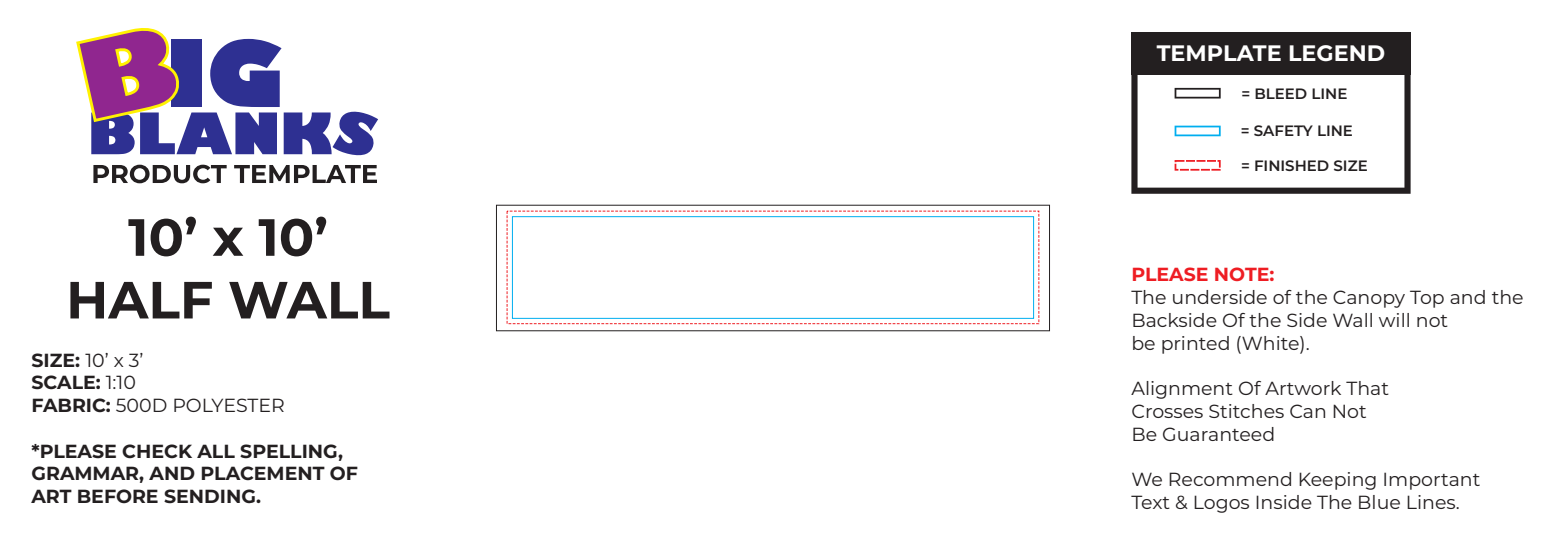
<style>
.page{position:relative;width:1546px;height:536px;background:#fff}
.page>*{position:absolute;margin:0;border:0;box-sizing:border-box;transform-origin:0 0}
.t1{font:700 52.19px/62.6px "Montserrat";color:#231f20;text-align:center}
.t2{font:700 22.31px "Montserrat";color:#fff}
.t3{font:18.94px/22.8px "Montserrat";color:#231f20}
.t4{font:700 18.94px/22.8px "Montserrat";color:#231f20}
.t5{font:700 18.94px "Montserrat";color:#ee1d23}
.t6{font:600 15px "Montserrat";color:#231f20}
.s1{font-weight:700}
</style>
<div class="page">
<svg style="left:76px;top:28px;width:302px;height:128px"></svg>
<svg style="left:93px;top:165px;width:134px;height:18px"></svg>
<svg style="left:234px;top:165px;width:143px;height:18px"></svg>
<svg style="left:1131px;top:75px;width:279px;height:119px"></svg>
<div style="left:1131px;top:33px;width:279px;height:42px;background:#231f20"></div>
<svg style="left:496px;top:205px;width:553px;height:126px"></svg>
<svg style="left:507px;top:211px;width:532px;height:113px"></svg>
<div style="left:512px;top:216px;width:521px;height:102px;border:1px solid #00aeef"></div>
<h1 class="t1" style="left:66px;top:203px;width:325px">10’ x 10’<br>HALF WALL</h1>
<p class="t3" style="left:31px;top:348px;width:255px"><span class="s1">SIZE:</span> 10’ x 3’<br><span class="s1">SCALE:</span> 1:10<br><span class="s1">FABRIC:</span> 500D POLYESTER</p>
<p class="t4" style="left:31px;top:438px;width:328px">*PLEASE CHECK ALL SPELLING,<br>GRAMMAR, AND PLACEMENT OF<br>ART BEFORE SENDING.</p>
<p class="t2" style="left:1156px;top:37px;width:230px">TEMPLATE LEGEND</p>
<p class="t6" style="left:1241px;top:83px;width:107px">= BLEED LINE</p>
<p class="t6" style="left:1240px;top:120px;width:114px">= SAFETY LINE</p>
<p class="t6" style="left:1240px;top:155px;width:128px">= FINISHED SIZE</p>
<p class="t5" style="left:1131px;top:261px;width:144px">PLEASE NOTE:</p>
<p class="t3" style="left:1131px;top:285px;width:394px">The underside of the Canopy Top and the<br>Backside Of the Side Wall will not<br>be printed (White).</p>
<p class="t3" style="left:1131px;top:376px;width:259px">Alignment Of Artwork That<br>Crosses Stitches Can Not<br>Be Guaranteed</p>
<p class="t3" style="left:1131px;top:467px;width:350px">We Recommend Keeping Important<br>Text &amp; Logos Inside The Blue Lines.</p>
</div>
